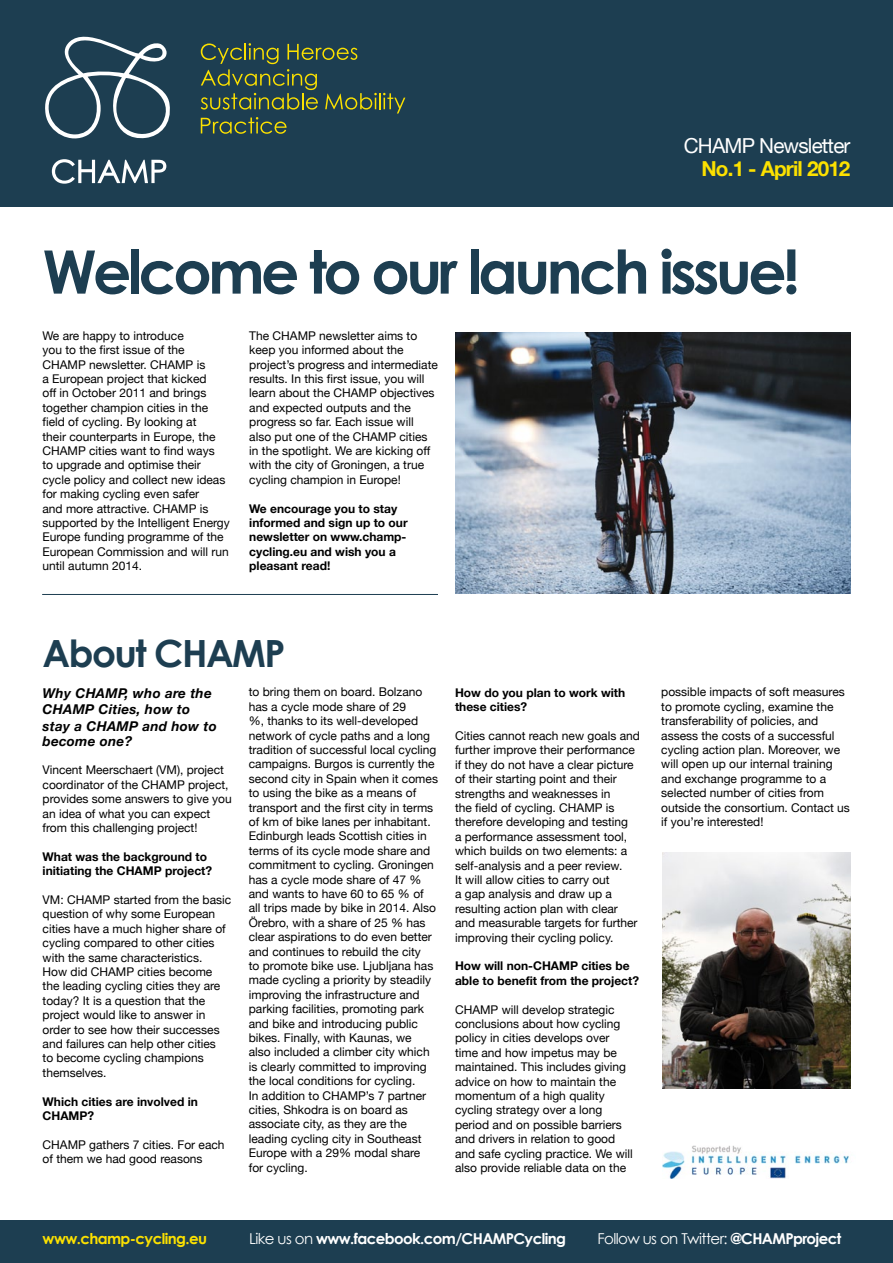
<style>
.page{position:relative;width:893px;height:1263px;background:#fff}
.page>*{position:absolute;margin:0;border:0;box-sizing:border-box;transform-origin:0 0}
.t1{font:700 60px "Century Gothic";letter-spacing:-.06em;color:#1d3e51}
.t2{font:700 37.5px "Century Gothic";letter-spacing:-.04em;color:#1d3e51}
.t3{font:20.7px "Helvetica Neue";letter-spacing:-.04em;color:#fff}
.t4{font:700 20.7px "Helvetica Neue";letter-spacing:-.04em;color:#fce100}
.t5{font:700 15px "Century Gothic";letter-spacing:-.04em;color:#fff}
.t6{font:15px "Century Gothic";letter-spacing:-.04em;color:#fff}
.t7{font:700 15px "Century Gothic";letter-spacing:-.04em;color:#fce100}
.t8{font:italic 700 13.5px/15.8px "Helvetica Neue";letter-spacing:.02em;color:#000}
.t9{font:12px/14.4px "Helvetica Neue";color:#000}
.t10{font:700 12px/14.4px "Helvetica Neue";color:#000}
.s1{font-weight:400}
.s2{font-weight:700}
</style>
<div class="page">
<div style="left:0;top:1220px;width:893px;height:43px;background:#1d3e51"></div>
<div style="left:0;top:0;width:893px;height:207px;background:#1d3e51"></div>
<img style="left:455px;top:332px;width:395px;height:262px">
<hr style="left:42px;top:594px;width:396px;height:1px;background:#1d3e51">
<svg style="left:45px;top:36px;width:125px;height:103px"></svg>
<svg style="left:52px;top:159px;width:114px;height:25px"></svg>
<svg style="left:201px;top:43px;width:204px;height:91px"></svg>
<img style="left:662px;top:853px;width:188px;height:235px">
<img style="left:662px;top:1145px;width:187px;height:33px">
<h3 class="t3" style="left:684px;top:128px;width:168px">CHAMP Newsletter</h3>
<h3 class="t4" style="left:701px;top:150px;width:150px">No.1 - April 2012</h3>
<h1 class="t1" style="left:43px;top:234px;width:759px">Welcome to our launch issue!</h1>
<p class="t9" style="left:43px;top:327px;width:189px">We are happy to introduce<br>you to the first issue of the<br>CHAMP newsletter. CHAMP is<br>a European project that kicked<br>off in October 2011 and brings together champion cities in the field of cycling. By looking at<br>their counterparts in Europe, the<br>CHAMP cities want to find ways<br>to upgrade and optimise their cycle policy and collect new ideas for making cycling even safer<br>and more attractive. CHAMP is supported by the Intelligent Energy<br>Europe funding programme of the<br>European Commission and will run until autumn 2014.</p>
<p class="t9" style="left:249px;top:327px;width:190px">The CHAMP newsletter aims to keep you informed about the project’s progress and intermediate results. In this first issue, you will learn about the CHAMP objectives and expected outputs and the progress so far. Each issue will also put one of the CHAMP cities in the spotlight. We are kicking off with the city of Groningen, a true cycling champion in Europe!</p>
<p class="t10" style="left:249px;top:500px;width:160px">We encourage you to stay informed and sign up to our newsletter on www.champ&shy;cycling.eu and wish you a pleasant read!</p>
<h2 class="t2" style="left:43px;top:630px;width:245px">About CHAMP</h2>
<p class="t8" style="left:43px;top:685px;width:176px">Why CHAMP, who are the<br>CHAMP Cities, how to stay a CHAMP and how to become one?</p>
<p class="t9" style="left:43px;top:762px;width:191px">Vincent Meerschaert (VM), project coordinator of the CHAMP project, provides some answers to give you an idea of what you can expect from this challenging project!</p>
<p class="t10" style="left:43px;top:849px;width:171px">What was the background to initiating the CHAMP project?</p>
<p class="t9" style="left:43px;top:892px;width:190px">VM: CHAMP started from the basic question of why some European cities have a much higher share of cycling compared to other cities with the same characteristics.<br>How did CHAMP cities become the leading cycling cities they are today? It is a question that the project would like to answer in order to see how their successes and failures can help other cities<br>to become cycling champions themselves.</p>
<p class="t10" style="left:43px;top:1093px;width:157px">Which cities are involved in<br>CHAMP?</p>
<p class="t9" style="left:43px;top:1136px;width:184px">CHAMP gathers 7 cities. For each of them we had good reasons</p>
<p class="t9" style="left:249px;top:684px;width:191px">to bring them on board. Bolzano has a cycle mode share of 29<br>%, thanks to its well-developed network of cycle paths and a long tradition of successful local cycling campaigns. Burgos is currently the second city in Spain when it comes to using the bike as a means of transport and the first city in terms of km of bike lanes per inhabitant.<br>Edinburgh leads Scottish cities in terms of its cycle mode share and commitment to cycling. Groningen has a cycle mode share of 47 % and wants to have 60 to 65 % of all trips made by bike in 2014. Also<br>Örebro, with a share of 25 % has clear aspirations to do even better and continues to rebuild the city<br>to promote bike use. Ljubljana has made cycling a priority by steadily improving the infrastructure and parking facilities, promoting park and bike and introducing public bikes. Finally, with Kaunas, we<br>also included a climber city which is clearly committed to improving the local conditions for cycling.<br>In addition to CHAMP’s 7 partner cities, Shkodra is on board as associate city, as they are the leading cycling city in Southeast<br>Europe with a 29% modal share<br>for cycling.</p>
<p class="t10" style="left:455px;top:684px;width:172px">How do you plan to work with these cities?</p>
<p class="t9" style="left:455px;top:728px;width:186px">Cities cannot reach new goals and further improve their performance if they do not have a clear picture of their starting point and their strengths and weaknesses in<br>the field of cycling. CHAMP is therefore developing and testing<br>a performance assessment tool, which builds on two elements: a self-analysis and a peer review.<br>It will allow cities to carry out<br>a gap analysis and draw up a resulting action plan with clear and measurable targets for further improving their cycling policy.</p>
<p class="t10" style="left:455px;top:958px;width:185px">How will non-CHAMP cities be able to benefit from the project?</p>
<p class="t9" style="left:455px;top:1001px;width:179px">CHAMP will develop strategic conclusions about how cycling policy in cities develops over time and how impetus may be maintained. This includes giving advice on how to maintain the momentum of a high quality cycling strategy over a long period and on possible barriers and drivers in relation to good and safe cycling practice. We will also provide reliable data on the</p>
<p class="t9" style="left:661px;top:684px;width:190px">possible impacts of soft measures to promote cycling, examine the transferability of policies, and assess the costs of a successful cycling action plan. Moreover, we will open up our internal training and exchange programme to a selected number of cities from outside the consortium. Contact us if you’re interested!</p>
<p class="t7" style="left:43px;top:1229px;width:166px">www.champ-cycling.eu</p>
<p class="t5" style="left:249px;top:1229px;width:318px"><span class="s1">Like us on</span> www.facebook.com/CHAMPCycling</p>
<p class="t6" style="left:597px;top:1229px;width:245px">Follow us on Twitter: <span class="s2">@CHAMPproject</span></p>
</div>
